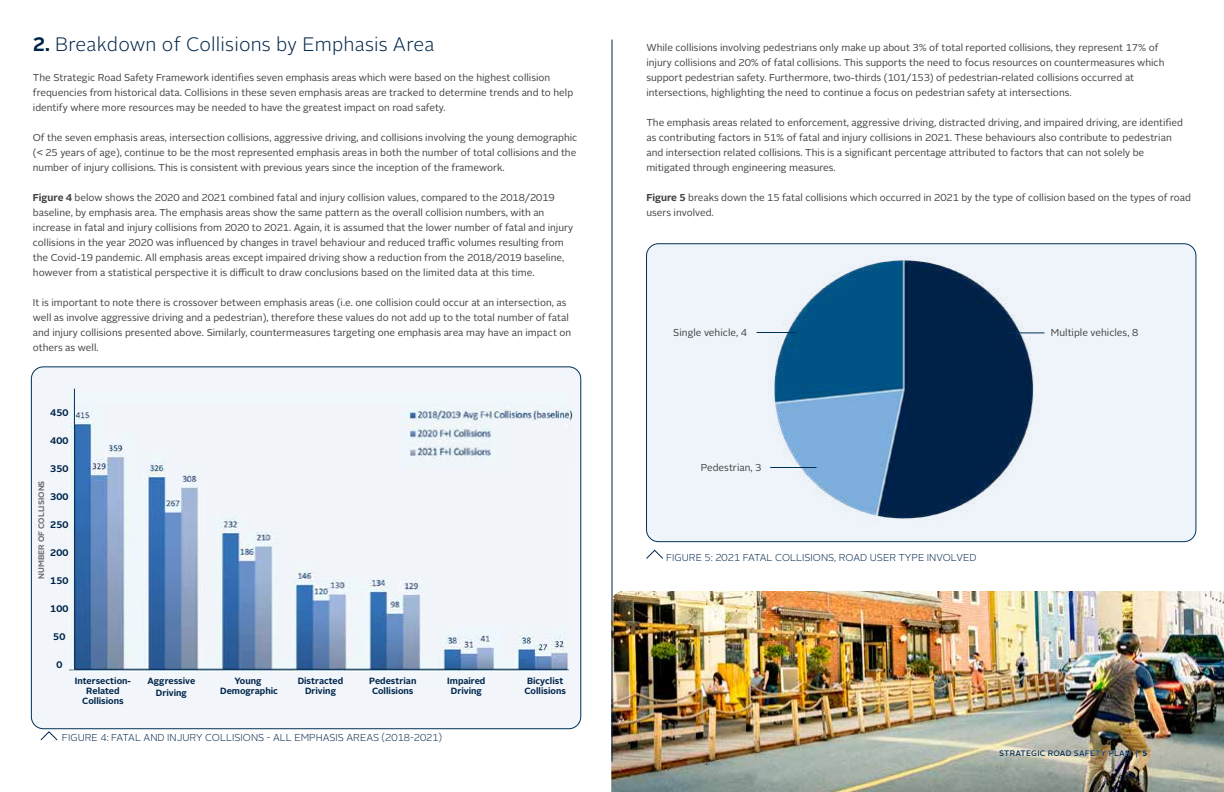
<style>
.page{position:relative;width:1224px;height:792px;background:#fff}
.page>*{position:absolute;margin:0;border:0;box-sizing:border-box;transform-origin:0 0}
.t1{font:300 19.4px "Alright Sans";letter-spacing:.01em;color:#00254a}
.t2{font:10px/15px "Alright Sans";color:#414042}
.t3{font:300 10px "Alright Sans";color:#00254a}
.t4{font:700 9.6px "Alright Sans";letter-spacing:.01em;color:#00254a}
.t5{font:700 9px/10px "Alright Sans";color:#00254a;text-align:center}
.t6{font:500 8px "Alright Sans";letter-spacing:.025em;color:#00254a}
.t7{font:700 8px "Alright Sans";color:#6d6e71}
.s1{font-weight:700}
.s2{font-weight:900}
</style>
<div class="page">
<img style="left:611px;top:591px;width:613px;height:201px">
<div style="left:31px;top:367px;width:550px;height:362px;background:#f2f6fa;border-radius:12px"></div>
<img style="left:70px;top:403px;width:498px;height:269px">
<hr style="left:612px;top:40px;width:1px;height:722px;background:#00214b">
<hr style="left:74px;top:669px;width:493px;height:1px;background:#003257">
<hr style="left:74px;top:389px;width:1px;height:280px;background:#003257">
<svg style="left:40px;top:731px;width:18px;height:10px"></svg>
<div style="left:647px;top:244px;width:549px;height:298px;background:#eff4fb;border-radius:12px"></div>
<img style="left:356px;top:404px;width:217px;height:67px">
<svg style="left:646px;top:550px;width:17px;height:9px"></svg>
<img style="left:756px;top:256px;width:289px;height:264px">
<hr style="left:1007px;top:332px;width:37px;height:1px;background:#003257">
<hr style="left:757px;top:332px;width:39px;height:1px;background:#003257">
<hr style="left:770px;top:467px;width:46px;height:1px;background:#003257">
<h1 class="t1" style="left:33px;top:31px;width:403px"><span class="s1">2.</span> Breakdown of Collisions by Emphasis Area</h1>
<p class="t2" style="left:33px;top:70px;width:542px">The Strategic Road Safety Framework identifies seven emphasis areas which were based on the highest collision frequencies from historical data. Collisions in these seven emphasis areas are tracked to determine trends and to help identify where more resources may be needed to have the greatest impact on road safety.</p>
<p class="t2" style="left:33px;top:130px;width:546px;text-align:justify">Of the seven emphasis areas, intersection collisions, aggressive driving, and collisions involving the young demographic (&lt; 25 years of age), continue to be the most represented emphasis areas in both the number of total collisions and the number of injury collisions. This is consistent with previous years since the inception of the framework.</p>
<p class="t2" style="left:33px;top:190px;width:542px"><span class="s1">Figure 4</span> below shows the 2020 and 2021 combined fatal and injury collision values, compared to the 2018/2019 baseline, by emphasis area. The emphasis areas show the same pattern as the overall collision numbers, with an increase in fatal and injury collisions from 2020 to 2021. Again, it is assumed that the lower number of fatal and injury collisions in the year 2020 was influenced by changes in travel behaviour and reduced traffic volumes resulting from the Covid-19 pandemic. All emphasis areas except impaired driving show a reduction from the 2018/2019 baseline, however from a statistical perspective it is difficult to draw conclusions based on the limited data at this time.</p>
<p class="t2" style="left:33px;top:295px;width:540px">It is important to note there is crossover between emphasis areas (i.e. one collision could occur at an intersection, as well as involve aggressive driving and a pedestrian), therefore these values do not add up to the total number of fatal and injury collisions presented above. Similarly, countermeasures targeting one emphasis area may have an impact on others as well.</p>
<p class="t4" style="left:50px;top:406px;width:20px">450</p>
<p class="t4" style="left:50px;top:434px;width:20px">400</p>
<p class="t4" style="left:50px;top:462px;width:20px">350</p>
<p class="t4" style="left:50px;top:490px;width:20px">300</p>
<p class="t4" style="left:50px;top:518px;width:20px">250</p>
<p class="t4" style="left:50px;top:546px;width:20px">200</p>
<p class="t4" style="left:50px;top:574px;width:20px">150</p>
<p class="t4" style="left:50px;top:602px;width:20px">100</p>
<p class="t4" style="left:53px;top:630px;width:13px">50</p>
<p class="t4" style="left:56px;top:658px;width:7px">0</p>
<p class="t7" style="left:36px;top:579px;width:100px;rotate:-90deg">NUMBER OF COLLISIONS</p>
<p class="t5" style="left:75px;top:676px;width:58px">Intersection-<br>Related<br>Collisions</p>
<p class="t5" style="left:148px;top:675px;width:49px;line-height:12px">Aggressive<br>Driving</p>
<p class="t5" style="left:220px;top:676px;width:59px">Young<br>Demographic</p>
<p class="t5" style="left:298px;top:676px;width:47px">Distracted<br>Driving</p>
<p class="t5" style="left:369px;top:676px;width:49px">Pedestrian<br>Collisions</p>
<p class="t5" style="left:447px;top:676px;width:40px">Impaired<br>Driving</p>
<p class="t5" style="left:524px;top:676px;width:43px;text-align:left">Bicyclist<br>Collisions</p>
<p class="t3" style="left:62px;top:731px;width:382px">FIGURE 4: FATAL AND INJURY COLLISIONS - ALL EMPHASIS AREAS (2018-2021)</p>
<p class="t2" style="left:646px;top:40px;width:520px">While collisions involving pedestrians only make up about 3% of total reported collisions, they represent 17% of injury collisions and 20% of fatal collisions. This supports the need to focus resources on countermeasures which support pedestrian safety. Furthermore, two-thirds (101/153) of pedestrian-related collisions occurred at intersections, highlighting the need to continue a focus on pedestrian safety at intersections.</p>
<p class="t2" style="left:646px;top:115px;width:538px">The emphasis areas related to enforcement, aggressive driving, distracted driving, and impaired driving, are identified as contributing factors in 51% of fatal and injury collisions in 2021. These behaviours also contribute to pedestrian and intersection related collisions. This is a significant percentage attributed to factors that can not solely be mitigated through engineering measures.</p>
<p class="t2" style="left:646px;top:190px;width:546px"><span class="s1">Figure 5</span> breaks down the 15 fatal collisions which occurred in 2021 by the type of collision based on the types of road users involved.</p>
<p class="t2" style="left:673px;top:325px;width:75px">Single vehicle, 4</p>
<p class="t2" style="left:701px;top:460px;width:62px">Pedestrian, 3</p>
<p class="t3" style="left:666px;top:551px;width:312px">FIGURE 5: 2021 FATAL COLLISIONS, ROAD USER TYPE INVOLVED</p>
<p class="t2" style="left:1051px;top:325px;width:89px">Multiple vehicles, 8</p>
<p class="t6" style="left:999px;top:748px;width:150px">STRATEGIC ROAD SAFETY PLAN | <span class="s2">5</span></p>
</div>
